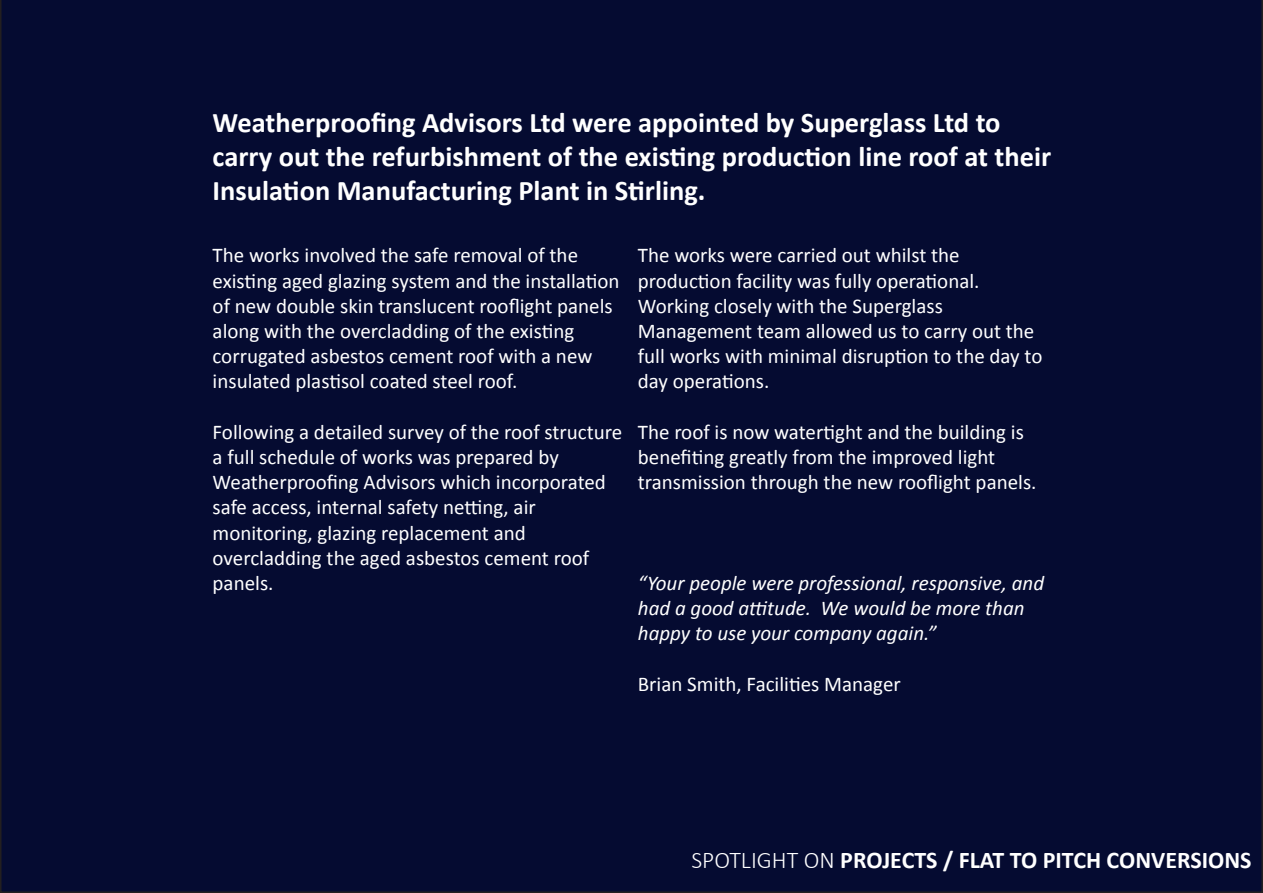
<style>
.page{position:relative;width:1263px;height:893px;background:#050b31}
.page>*{position:absolute;margin:0;border:0;box-sizing:border-box;transform-origin:0 0}
.t1{font:700 28.5px/34.2px "Calibri";color:#fff}
.t2{font:700 24px "Calibri";color:#fff}
.t3{font:21px/25.2px "Calibri";color:#fff}
.t4{font:italic 21px/25.2px "Calibri";color:#fff}
.s1{font-weight:300}
</style>
<div class="page">
<p class="t1" style="left:213px;top:104px;width:789px">Weatherproofing Advisors Ltd were appointed by Superglass Ltd to</p>
<p class="t1" style="left:213px;top:139px;width:840px">carry out the refurbishment of the existing production line roof at their<br>Insulation Manufacturing Plant in Stirling.</p>
<p class="t3" style="left:213px;top:242px;width:408px">The works involved the safe removal of the existing aged glazing system and the installation of new double skin translucent rooflight panels along with the overcladding of the existing</p>
<p class="t3" style="left:213px;top:343px;width:381px">corrugated asbestos cement roof with a new insulated plastisol coated steel roof.</p>
<p class="t3" style="left:213px;top:419px;width:411px">Following a detailed survey of the roof structure a full schedule of works was prepared by</p>
<p class="t3" style="left:213px;top:469px;width:395px">Weatherproofing Advisors which incorporated safe access, internal safety netting, air</p>
<p class="t3" style="left:213px;top:519px;width:315px">monitoring, glazing replacement and</p>
<p class="t3" style="left:213px;top:545px;width:378px">overcladding the aged asbestos cement roof panels.</p>
<p class="t3" style="left:638px;top:242px;width:323px">The works were carried out whilst the</p>
<p class="t3" style="left:638px;top:267px;width:343px">production facility was fully operational.</p>
<p class="t3" style="left:638px;top:293px;width:307px">Working closely with the Superglass</p>
<p class="t3" style="left:638px;top:318px;width:406px">Management team allowed us to carry out the full works with minimal disruption to the day to day operations.</p>
<p class="t3" style="left:638px;top:419px;width:388px">The roof is now watertight and the building is benefiting greatly from the improved light</p>
<p class="t3" style="left:638px;top:469px;width:400px">transmission through the new rooflight panels.</p>
<p class="t4" style="left:638px;top:569px;width:408px">“Your people were professional, responsive, and had a good attitude. We would be more than happy to use your company again.”</p>
<p class="t3" style="left:638px;top:671px;width:264px">Brian Smith, Facilities Manager</p>
<p class="t2" style="left:691px;top:843px;width:562px"><span class="s1">SPOTLIGHT ON</span> PROJECTS / FLAT TO PITCH CONVERSIONS</p>
</div>
